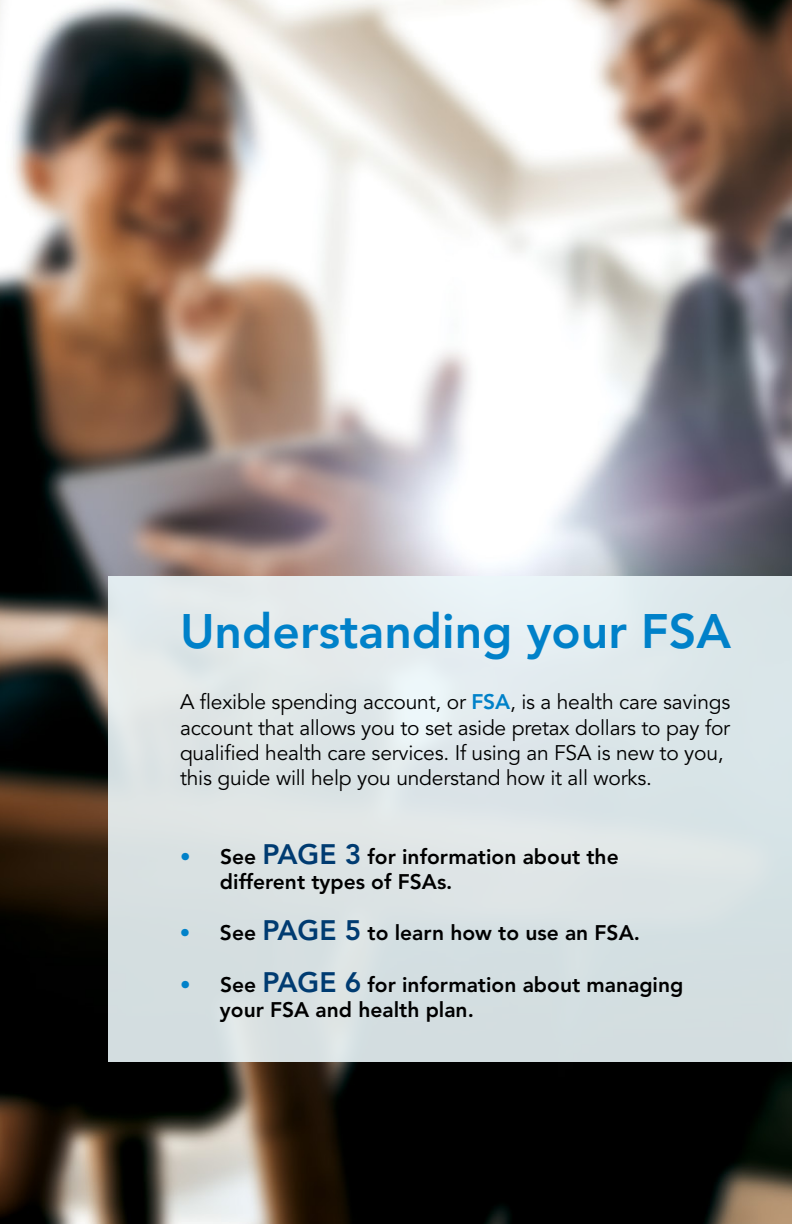
<style>
.page{position:relative;width:792px;height:1224px;background:#fff}
.page>*{position:absolute;margin:0;border:0;box-sizing:border-box;transform-origin:0 0}
.t1{font:800 48px "Avenir LT Std";color:#0081c9}
.t2{font:21px/25.2px "Avenir LT Std";letter-spacing:-.01em;color:#000}
.t3{font:800 21px/25.2px "Avenir LT Std";color:#000}
.s1{font-weight:800;color:#0081c9}
.s2{color:#0081c9}
.s3{font-size:28px;color:#003b71}
</style>
<div class="page">
<img style="left:0;top:0;width:792px;height:1224px">
<div style="left:108px;top:576px;width:684px;height:486px;background:#dbe4e6"></div>
<h1 class="t1" style="left:180px;top:603px;width:553px">Understanding your FSA</h1>
<p class="t2" style="left:180px;top:690px;width:552px">A flexible spending account, or <span class="s1">FSA</span>, is a health care savings account that allows you to set aside pretax dollars to pay for qualified health care services. If using an FSA is new to you, this guide will help you understand how it all works.</p>
<p class="t3" style="left:220px;top:844px;width:400px;text-indent:-40px"><span class="s2">•</span> See <span class="s3">PAGE 3</span> for information about the different types of FSAs.</p>
<p class="t3" style="left:180px;top:921px;width:462px"><span class="s2">•</span> See <span class="s3">PAGE 5</span> to learn how to use an FSA.</p>
<p class="t3" style="left:220px;top:972px;width:465px;text-indent:-40px"><span class="s2">•</span> See <span class="s3">PAGE 6</span> for information about managing your FSA and health plan.</p>
</div>
